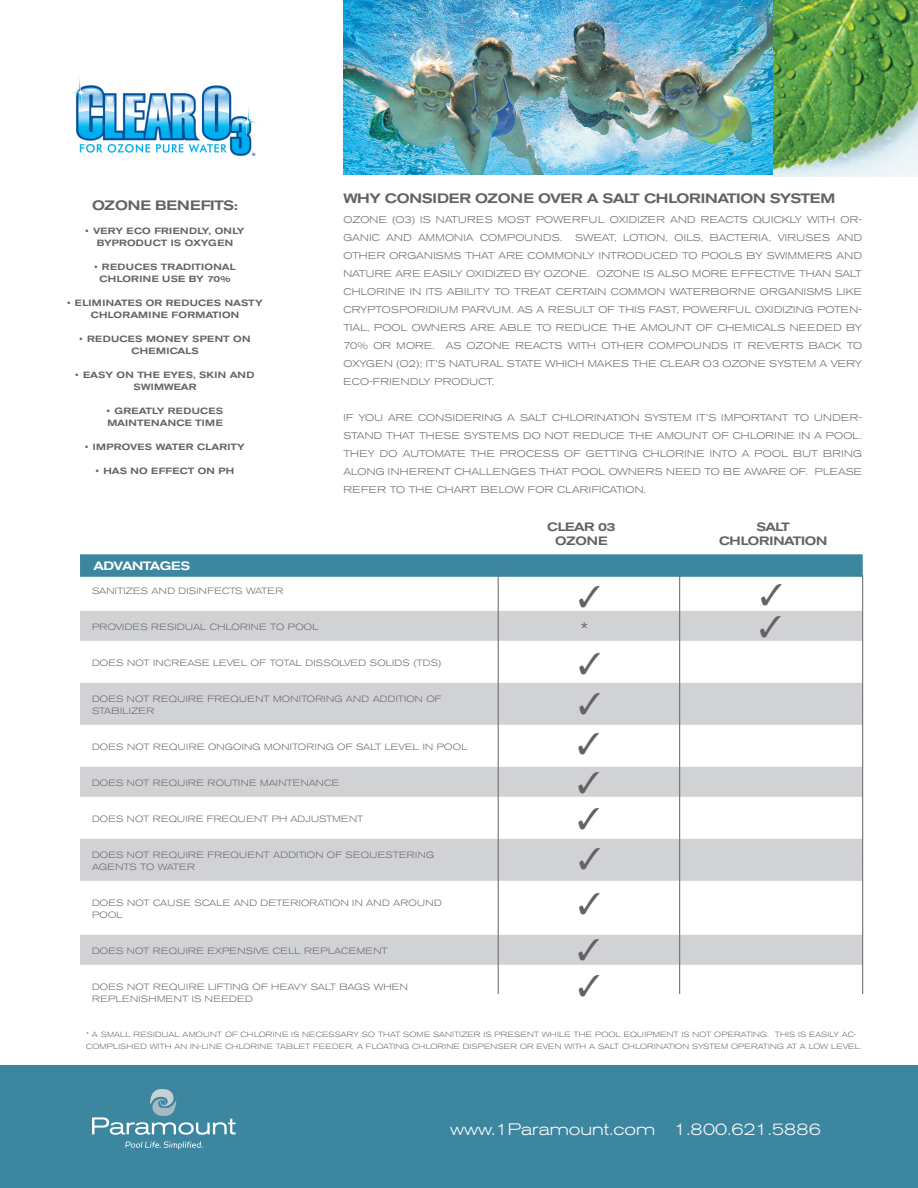
<style>
.page{position:relative;width:918px;height:1188px;background:#fff}
.page>*{position:absolute;margin:0;border:0;box-sizing:border-box;transform-origin:0 0}
.white_line{font:300 expanded 21px "Akzidenz Grotesk BE";color:#636366}
.t1{font:300 expanded 16.5px "Akzidenz Grotesk BE";color:#fff}
.t2{font:500 expanded 13.5px "Akzidenz Grotesk BE";letter-spacing:-.02em;color:#636366}
.t3{font:500 expanded 12px "Akzidenz Grotesk BE";letter-spacing:-.04em;color:#636366}
.t4{font:500 expanded 12px "Akzidenz Grotesk BE";letter-spacing:-.02em;color:#636366}
.blue_headline{font:500 expanded 12px "Akzidenz Grotesk BE";letter-spacing:-.04em;color:#fff}
.t5{font:300 expanded 9.75px/18px "Akzidenz Grotesk BE";letter-spacing:.025em;color:#636366;text-align:justify}
.gray_line{font:300 expanded 9px "Akzidenz Grotesk BE";letter-spacing:.025em;color:#636366}
.t6{font:500 expanded 9px/12px "Akzidenz Grotesk BE";letter-spacing:.025em;color:#636366;text-align:center}
.white_line-2{font:300 expanded 9px "Akzidenz Grotesk BE";letter-spacing:.025em;color:#636366}
.t7{font:500 expanded 9px/12px "Akzidenz Grotesk BE";letter-spacing:.005em;color:#636366;text-align:center}
.white_line-3{font:300 expanded 9px "Akzidenz Grotesk BE";letter-spacing:.045em;color:#636366}
.gray_line-2{font:300 expanded 9px "Akzidenz Grotesk BE";letter-spacing:-.005em;color:#636366}
.gray_line-3{font:300 expanded 9px "Akzidenz Grotesk BE";letter-spacing:.045em;color:#636366}
.white_line-4{font:300 expanded 7.5px/12px "Akzidenz Grotesk BE";letter-spacing:.025em;color:#636366}
</style>
<div class="page">
<div style="left:0;top:1066px;width:918px;height:122px;background:#3d86a0"></div>
<svg style="left:92px;top:1089px;width:144px;height:46px"></svg>
<svg style="left:125px;top:1142px;width:78px;height:7px"></svg>
<div style="left:80px;top:554px;width:783px;height:23px;background:#3d86a0"></div>
<div style="left:80px;top:611px;width:783px;height:30px;background:#d1d2d4"></div>
<div style="left:80px;top:683px;width:783px;height:30px;background:#d1d2d4"></div>
<div style="left:80px;top:695px;width:783px;height:30px;background:#d1d2d4"></div>
<div style="left:80px;top:767px;width:783px;height:30px;background:#d1d2d4"></div>
<div style="left:80px;top:839px;width:783px;height:30px;background:#d1d2d4"></div>
<div style="left:80px;top:851px;width:783px;height:30px;background:#d1d2d4"></div>
<div style="left:80px;top:935px;width:783px;height:30px;background:#d1d2d4"></div>
<hr style="left:679px;top:575px;width:1px;height:419px;background:#636366">
<hr style="left:498px;top:575px;width:1px;height:419px;background:#636366">
<hr style="left:862px;top:575px;width:1px;height:419px;background:#636366">
<img style="left:344px;top:0;width:429px;height:175px">
<img style="left:773px;top:0;width:145px;height:177px">
<img style="left:71px;top:77px;width:187px;height:79px">
<p class="t2" style="left:92px;top:197px;width:147px">OZONE BENEFITS:</p>
<p class="t6" style="left:85px;top:225px;width:161px">• VERY ECO FRIENDLY, ONLY<br>BYPRODUCT IS OXYGEN</p>
<p class="t6" style="left:94px;top:261px;width:143px">• REDUCES TRADITIONAL<br>CHLORINE USE BY 70%</p>
<p class="t6" style="left:67px;top:297px;width:197px">• ELIMINATES OR REDUCES NASTY<br>CHLORAMINE FORMATION</p>
<p class="t6" style="left:80px;top:333px;width:172px">• REDUCES MONEY SPENT ON<br>CHEMICALS</p>
<p class="t7" style="left:76px;top:369px;width:180px">• EASY ON THE EYES, SKIN AND<br>SWIMWEAR</p>
<p class="t6" style="left:107px;top:405px;width:118px;text-align:left">• GREATLY REDUCES<br>MAINTENANCE TIME</p>
<p class="t6" style="left:85px;top:441px;width:161px">• IMPROVES WATER CLARITY</p>
<p class="t6" style="left:96px;top:465px;width:140px">• HAS NO EFFECT ON PH</p>
<p class="t2" style="left:344px;top:191px;width:494px">WHY CONSIDER OZONE OVER A SALT CHLORINATION SYSTEM</p>
<p class="t5" style="left:344px;top:210px;width:520px">OZONE (O3) IS NATURES MOST POWERFUL OXIDIZER AND REACTS QUICKLY WITH OR-<br>GANIC AND AMMONIA COMPOUNDS.</p>
<p class="t5" style="left:344px;top:228px;width:520px;text-indent:232px">SWEAT, LOTION, OILS, BACTERIA, VIRUSES AND OTHER ORGANISMS THAT ARE COMMONLY INTRODUCED TO POOLS BY SWIMMERS AND NATURE ARE EASILY OXIDIZED BY OZONE. OZONE IS ALSO MORE EFFECTIVE THAN SALT CHLORINE IN ITS ABILITY TO TREAT CERTAIN COMMON WATERBORNE ORGANISMS LIKE CRYPTOSPORIDIUM PARVUM. AS A RESULT OF THIS FAST, POWERFUL OXIDIZING POTEN-TIAL, POOL OWNERS ARE ABLE TO REDUCE THE AMOUNT OF CHEMICALS NEEDED BY 70% OR MORE. AS OZONE REACTS WITH OTHER COMPOUNDS IT REVERTS BACK TO OXYGEN (O2); IT’S NATURAL STATE WHICH MAKES THE CLEAR O3 OZONE SYSTEM A VERY ECO-FRIENDLY PRODUCT.</p>
<p class="t5" style="left:344px;top:408px;width:520px">IF YOU ARE CONSIDERING A SALT CHLORINATION SYSTEM IT’S IMPORTANT TO UNDER-STAND THAT THESE SYSTEMS DO NOT REDUCE THE AMOUNT OF CHLORINE IN A POOL.<br>THEY DO AUTOMATE THE PROCESS OF GETTING CHLORINE INTO A POOL BUT BRING ALONG INHERENT CHALLENGES THAT POOL OWNERS NEED TO BE AWARE OF. PLEASE REFER TO THE CHART BELOW FOR CLARIFICATION.</p>
<p class="t3" style="left:757px;top:520px;width:35px">SALT</p>
<p class="t4" style="left:719px;top:534px;width:110px">CHLORINATION</p>
<p class="t3" style="left:547px;top:520px;width:70px">CLEAR 03</p>
<p class="t3" style="left:555px;top:534px;width:54px">OZONE</p>
<p class="blue_headline" style="left:94px;top:559px;width:98px">ADVANTAGES</p>
<p class="white_line-2" style="left:92px;top:586px;width:193px">SANITIZES AND DISINFECTS WATER</p>
<p class="gray_line" style="left:92px;top:622px;width:228px">PROVIDES RESIDUAL CHLORINE TO POOL</p>
<p class="white_line-2" style="left:92px;top:658px;width:351px">DOES NOT INCREASE LEVEL OF TOTAL DISSOLVED SOLIDS (TDS)</p>
<p class="gray_line" style="left:92px;top:694px;width:351px">DOES NOT REQUIRE FREQUENT MONITORING AND ADDITION OF</p>
<p class="gray_line-3" style="left:92px;top:706px;width:64px">STABILIZER</p>
<p class="white_line-2" style="left:92px;top:742px;width:377px">DOES NOT REQUIRE ONGOING MONITORING OF SALT LEVEL IN POOL</p>
<p class="gray_line" style="left:92px;top:778px;width:249px">DOES NOT REQUIRE ROUTINE MAINTENANCE</p>
<p class="gray_line" style="left:92px;top:814px;width:273px">DOES NOT REQUIRE FREQUENT PH ADJUSTMENT</p>
<p class="gray_line" style="left:92px;top:850px;width:344px">DOES NOT REQUIRE FREQUENT ADDITION OF SEQUESTERING</p>
<p class="gray_line-2" style="left:92px;top:862px;width:104px">AGENTS TO WATER</p>
<p class="white_line-2" style="left:92px;top:898px;width:351px">DOES NOT CAUSE SCALE AND DETERIORATION IN AND AROUND</p>
<p class="white_line-2" style="left:92px;top:910px;width:32px">POOL</p>
<p class="gray_line" style="left:92px;top:946px;width:297px">DOES NOT REQUIRE EXPENSIVE CELL REPLACEMENT</p>
<p class="white_line-2" style="left:92px;top:982px;width:317px">DOES NOT REQUIRE LIFTING OF HEAVY SALT BAGS WHEN</p>
<p class="white_line-3" style="left:92px;top:994px;width:162px">REPLENISHMENT IS NEEDED</p>
<p class="white_line" style="left:580px;top:618px;width:10px">*</p>
<p class="white_line-4" style="left:86px;top:1029px;width:777px">* A SMALL RESIDUAL AMOUNT OF CHLORINE IS NECESSARY SO THAT SOME SANITIZER IS PRESENT WHILE THE POOL EQUIPMENT IS NOT OPERATING. THIS IS EASILY AC-<br>COMPLISHED WITH AN IN-LINE CHLORINE TABLET FEEDER, A FLOATING CHLORINE DISPENSER OR EVEN WITH A SALT CHLORINATION SYSTEM OPERATING AT A LOW LEVEL.</p>
<p class="t1" style="left:450px;top:1120px;width:372px">www.1Paramount.com 1.800.621.5886</p>
</div>
